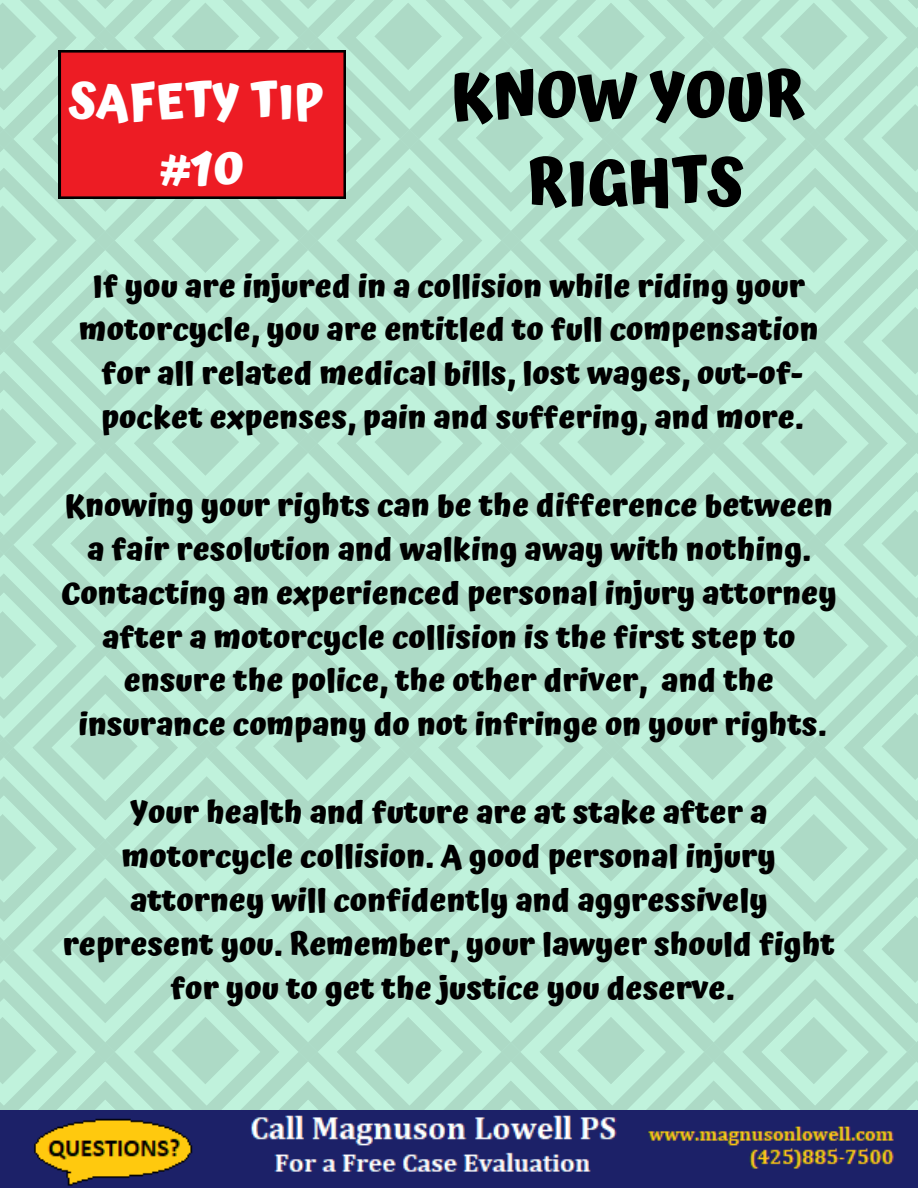
<style>
.page{position:relative;width:918px;height:1188px;background:#fff}
.page>*{position:absolute;margin:0;border:0;box-sizing:border-box;transform-origin:0 0}
.t1{font:700 63px/87.8px "Atma";color:#000;text-align:center}
.t2{font:700 48px/66.3px "Atma";color:#fff;text-align:center}
.t3{font:700 31.5px/43.8px "Atma";color:#000;text-align:center}
</style>
<div class="page">
<img style="left:0;top:0;width:918px;height:1111px">
<div style="left:59px;top:51px;width:287px;height:147px;background:#ed1c24"></div>
<img style="left:0;top:1111px;width:918px;height:77px">
<h2 class="t2" style="left:69px;top:68px;width:257px">SAFETY TIP #10</h2>
<h1 class="t1" style="left:451px;top:51px;width:355px">KNOW YOUR<br>RIGHTS</h1>
<p class="t3" style="left:79px;top:264px;width:741px">If you are injured in a collision while riding your motorcycle, you are entitled to full compensation for all related medical bills, lost wages, out-of&shy;pocket expenses, pain and suffering, and more.</p>
<p class="t3" style="left:61px;top:483px;width:777px">Knowing your rights can be the difference between a fair resolution and walking away with nothing.<br>Contacting an experienced personal injury attorney after a motorcycle collision is the first step to ensure the police, the other driver, and the insurance company do not infringe on your rights.</p>
<p class="t3" style="left:63px;top:790px;width:774px">Your health and future are at stake after a motorcycle collision. A good personal injury attorney will confidently and aggressively represent you. Remember, your lawyer should fight for you to get the justice you deserve.</p>
</div>
